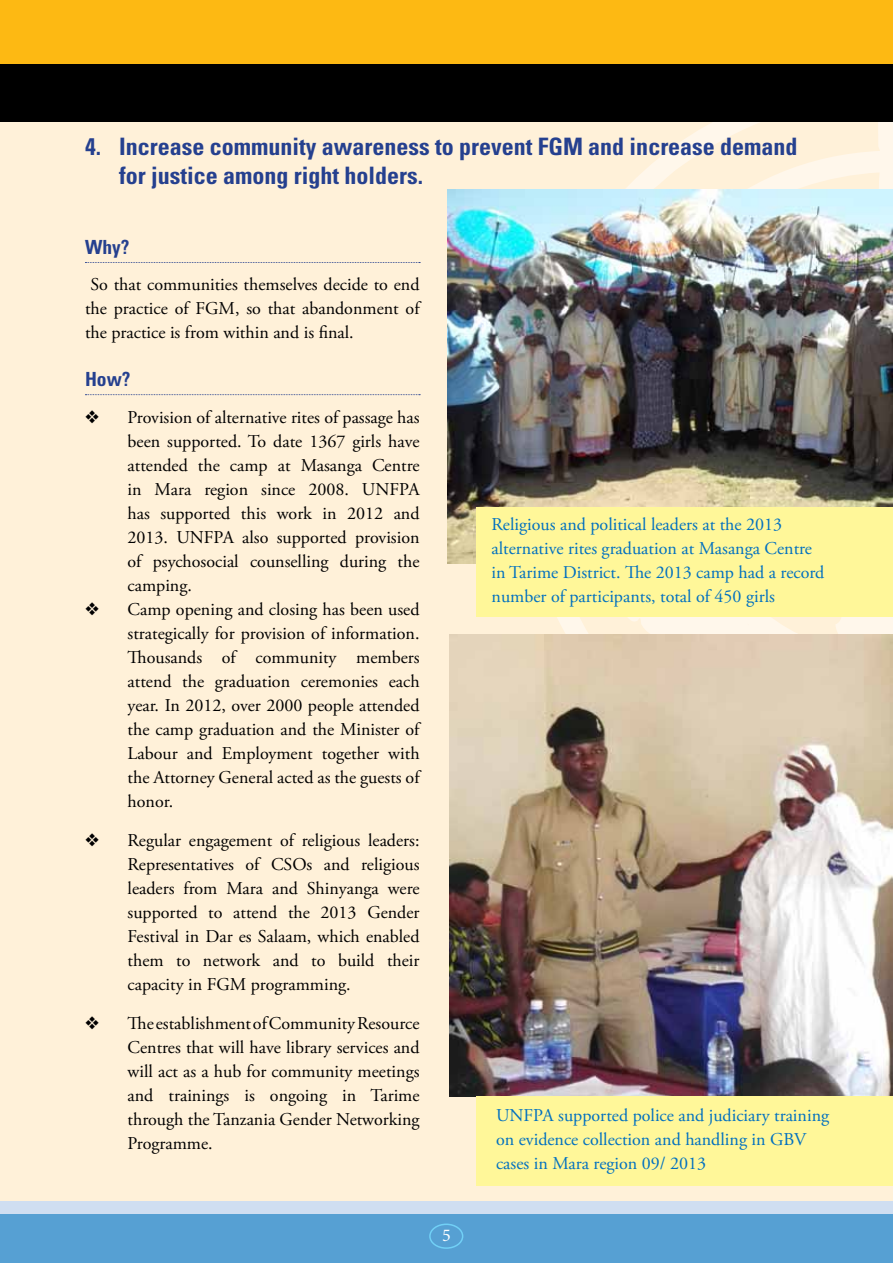
<style>
.page{position:relative;width:893px;height:1263px;background:#fff1d9}
.page>*{position:absolute;margin:0;border:0;box-sizing:border-box;transform-origin:0 0}
.t1{font:700 condensed 24px/28.8px "Univers";color:#25408f}
.t2{font:700 condensed 19.5px "Univers";color:#25408f}
.t3{font:18px/24px "Adobe Garamond Pro";color:#000;text-align:justify}
.t4{font:18px/24px "Adobe Garamond Pro";color:#0070c0}
.t5{font:18px "Minion Pro";color:#fff}
</style>
<div class="page">
<div style="left:0;top:1201px;width:893px;height:62px;background:#cfdef1"></div>
<div style="left:0;top:1214px;width:893px;height:49px;background:#56a0d3"></div>
<div style="left:0;top:0;width:893px;height:64px;background:#fdb913"></div>
<svg style="left:491px;top:122px;width:402px;height:513px"></svg>
<div style="left:429px;top:1223px;width:34px;height:26px;border:2px solid #71d0f6;border-radius:50%"></div>
<div style="left:0;top:64px;width:893px;height:58px;background:#000"></div>
<img style="left:448px;top:189px;width:445px;height:374px">
<img style="left:449px;top:635px;width:444px;height:461px">
<div style="left:476px;top:507px;width:417px;height:110px;background:#fff799"></div>
<div style="left:476px;top:1096px;width:417px;height:89px;background:#fff799"></div>
<svg style="left:85px;top:262px;width:335px;height:1px"></svg>
<svg style="left:85px;top:394px;width:335px;height:1px"></svg>
<h1 class="t1" style="left:119px;top:132px;width:680px;text-indent:-34px">4. Increase community awareness to prevent FGM and increase demand for justice among right holders.</h1>
<p class="t2" style="left:85px;top:235px;width:46px">Why?</p>
<p class="t3" style="left:85px;top:273px;width:336px;text-indent:6px">So that communities themselves decide to end the practice of FGM, so that abandonment of the practice is from within and is final.</p>
<p class="t2" style="left:85px;top:367px;width:47px">How?</p>
<p class="t3" style="left:128px;top:405px;width:294px;text-indent:-43px">❖ Provision of alternative rites of passage has been supported. To date 1367 girls have attended the camp at Masanga Centre in Mara region since 2008. UNFPA has supported this work in 2012 and 2013. UNFPA also supported provision of psychosocial counselling during the camping.</p>
<p class="t3" style="left:128px;top:597px;width:294px;text-indent:-43px">❖ Camp opening and closing has been used strategically for provision of information.<br>Thousands of community members attend the graduation ceremonies each year. In 2012, over 2000 people attended the camp graduation and the Minister of Labour and Employment together with the Attorney General acted as the guests of honor.</p>
<p class="t3" style="left:128px;top:828px;width:294px;text-indent:-43px">❖ Regular engagement of religious leaders:<br>Representatives of CSOs and religious leaders from Mara and Shinyanga were supported to attend the 2013 Gender Festival in Dar es Salaam, which enabled them to network and to build their capacity in FGM programming.</p>
<p class="t3" style="left:128px;top:1011px;width:294px;text-indent:-43px">❖ The establishment of Community Resource Centres that will have library services and will act as a hub for community meetings and trainings is ongoing in Tarime through the Tanzania Gender Networking Programme.</p>
<p class="t5" style="left:442px;top:1223px;width:10px">5</p>
<p class="t4" style="left:492px;top:513px;width:334px">Religious and political leaders at the 2013 alternative rites graduation at Masanga Centre in Tarime District. The 2013 camp had a record number of participants, total of 450 girls</p>
<p class="t4" style="left:496px;top:1103px;width:334px">UNFPA supported police and judiciary training on evidence collection and handling in GBV cases in Mara region 09/ 2013</p>
</div>
